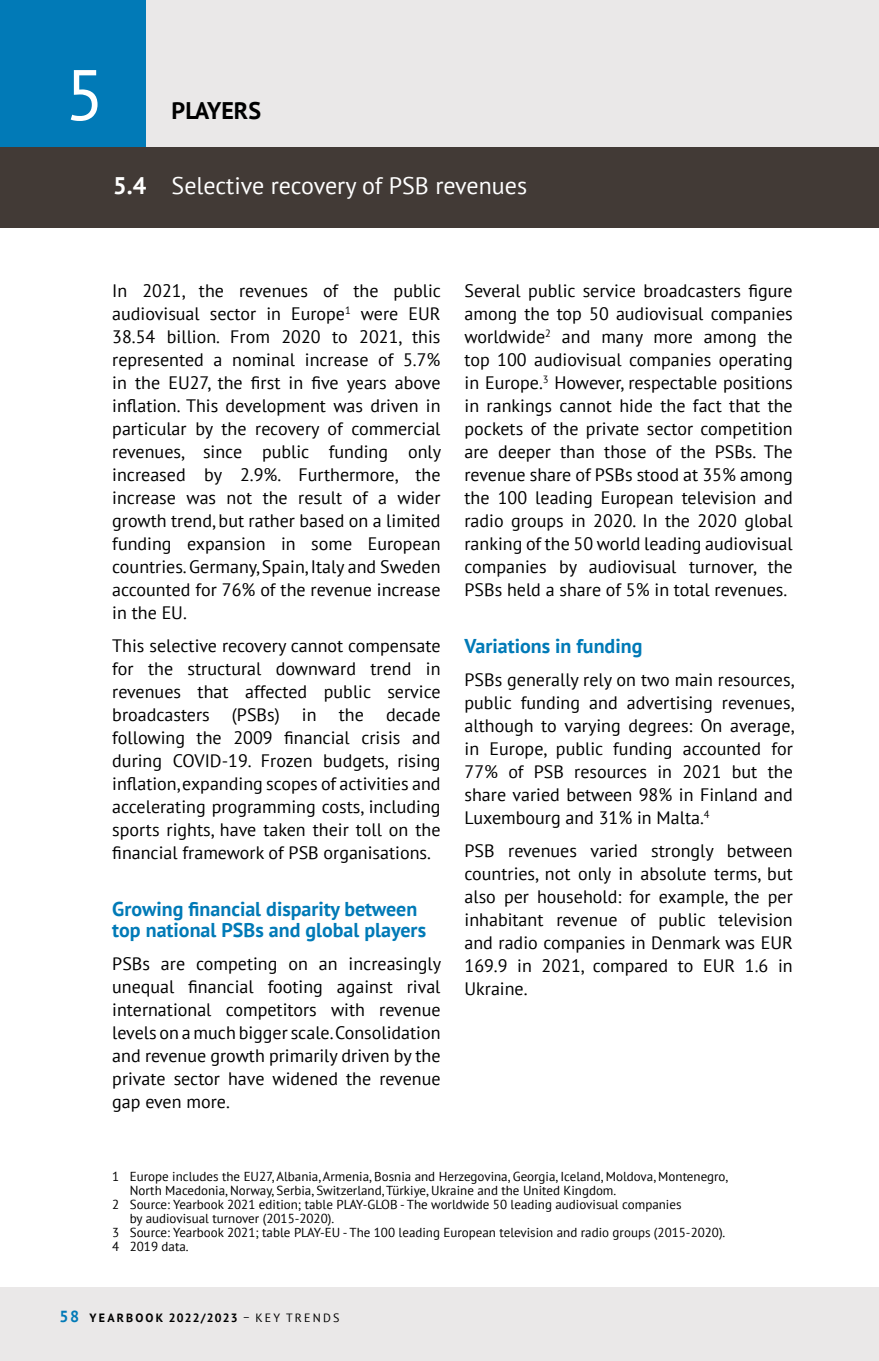
<style>
.page{position:relative;width:879px;height:1361px;background:#fff}
.page>*{position:absolute;margin:0;border:0;box-sizing:border-box;transform-origin:0 0}
.t1{font:71.6px "PT Sans";color:#fff}
.t2{font:24px "PT Sans";color:#fff}
.t3{font:700 24px "PT Sans";color:#000}
.t4{font:700 20px/21px "PT Sans";color:#017ab7}
.t5{font:18px/23px "PT Sans";color:#000;text-align:justify}
.t6{font:13px "PT Sans";color:#000}
.t7{font:700 12px "PT Sans";letter-spacing:.18em;color:#000}
.s1{font-weight:700}
.s2{font-size:16px;color:#017ab7}
.s3{font-weight:400}
</style>
<div class="page">
<div style="left:0;top:1287px;width:879px;height:74px;background:#eae8e8"></div>
<div style="left:0;top:0;width:879px;height:227px;background:#eae8e8"></div>
<div style="left:0;top:147px;width:879px;height:80px;background:#423a36"></div>
<div style="left:0;top:0;width:146px;height:147px;background:#017ab7"></div>
<h1 class="t1" style="left:65px;top:49px;width:40px">5</h1>
<h2 class="t3" style="left:172px;top:94px;width:91px">PLAYERS</h2>
<h2 class="t2" style="left:113px;top:170px;width:415px"><span class="s1">5.4</span> Selective recovery of PSB revenues</h2>
<p class="t5" style="left:112px;top:279px;width:330px">In 2021, the revenues of the public audiovisual sector in Europe<sup>1</sup> were EUR 38.54 billion. From 2020 to 2021, this represented a nominal increase of 5.7% in the EU27, the first in five years above inflation. This development was driven in particular by the recovery of commercial revenues, since public funding only increased by 2.9%. Furthermore, the increase was not the result of a wider growth trend, but rather based on a limited funding expansion in some European countries. Germany, Spain, Italy and Sweden accounted for 76% of the revenue increase in the EU.</p>
<p class="t5" style="left:112px;top:634px;width:330px">This selective recovery cannot compensate for the structural downward trend in revenues that affected public service broadcasters (PSBs) in the decade following the 2009 financial crisis and during COVID-19. Frozen budgets, rising inflation, expanding scopes of activities and accelerating programming costs, including sports rights, have taken their toll on the financial framework of PSB organisations.</p>
<p class="t4" style="left:112px;top:898px;width:315px">Growing financial disparity between top national PSBs and global players</p>
<p class="t5" style="left:112px;top:952px;width:330px">PSBs are competing on an increasingly unequal financial footing against rival international competitors with revenue levels on a much bigger scale. Consolidation and revenue growth primarily driven by the private sector have widened the revenue gap even more.</p>
<p class="t5" style="left:464px;top:279px;width:330px">Several public service broadcasters figure among the top 50 audiovisual companies worldwide<sup>2</sup> and many more among the top 100 audiovisual companies operating in Europe.<sup>3</sup> However, respectable positions in rankings cannot hide the fact that the pockets of the private sector competition are deeper than those of the PSBs. The revenue share of PSBs stood at 35% among the 100 leading European television and radio groups in 2020. In the 2020 global ranking of the 50 world leading audiovisual companies by audiovisual turnover, the PSBs held a share of 5% in total revenues.</p>
<p class="t4" style="left:464px;top:635px;width:179px">Variations in funding</p>
<p class="t5" style="left:464px;top:668px;width:331px">PSBs generally rely on two main resources, public funding and advertising revenues, although to varying degrees: On average, in Europe, public funding accounted for 77% of PSB resources in 2021 but the share varied between 98% in Finland and Luxembourg and 31% in Malta.<sup>4</sup></p>
<p class="t5" style="left:464px;top:839px;width:330px">PSB revenues varied strongly between countries, not only in absolute terms, but also per household: for example, the per inhabitant revenue of public television and radio companies in Denmark was EUR 169.9 in 2021, compared to EUR 1.6 in Ukraine.</p>
<p class="t6" style="left:112px;top:1168px;width:617px">1 Europe includes the EU27, Albania, Armenia, Bosnia and Herzegovina, Georgia, Iceland, Moldova, Montenegro,</p>
<p class="t6" style="left:130px;top:1182px;width:488px">North Macedonia, Norway, Serbia, Switzerland, Türkiye, Ukraine and the United Kingdom.</p>
<p class="t6" style="left:112px;top:1196px;width:571px">2 Source: Yearbook 2021 edition; table PLAY-GLOB - The worldwide 50 leading audiovisual companies</p>
<p class="t6" style="left:130px;top:1210px;width:206px">by audiovisual turnover (2015-2020).</p>
<p class="t6" style="left:112px;top:1224px;width:614px">3 Source: Yearbook 2021; table PLAY-EU - The 100 leading European television and radio groups (2015-2020).</p>
<p class="t6" style="left:112px;top:1238px;width:78px">4 2019 data.</p>
<p class="t7" style="left:60px;top:1309px;width:281px"><span class="s2">58</span> YEARBOOK 2022/2023 <span class="s3">– KEY TRENDS</span></p>
</div>
